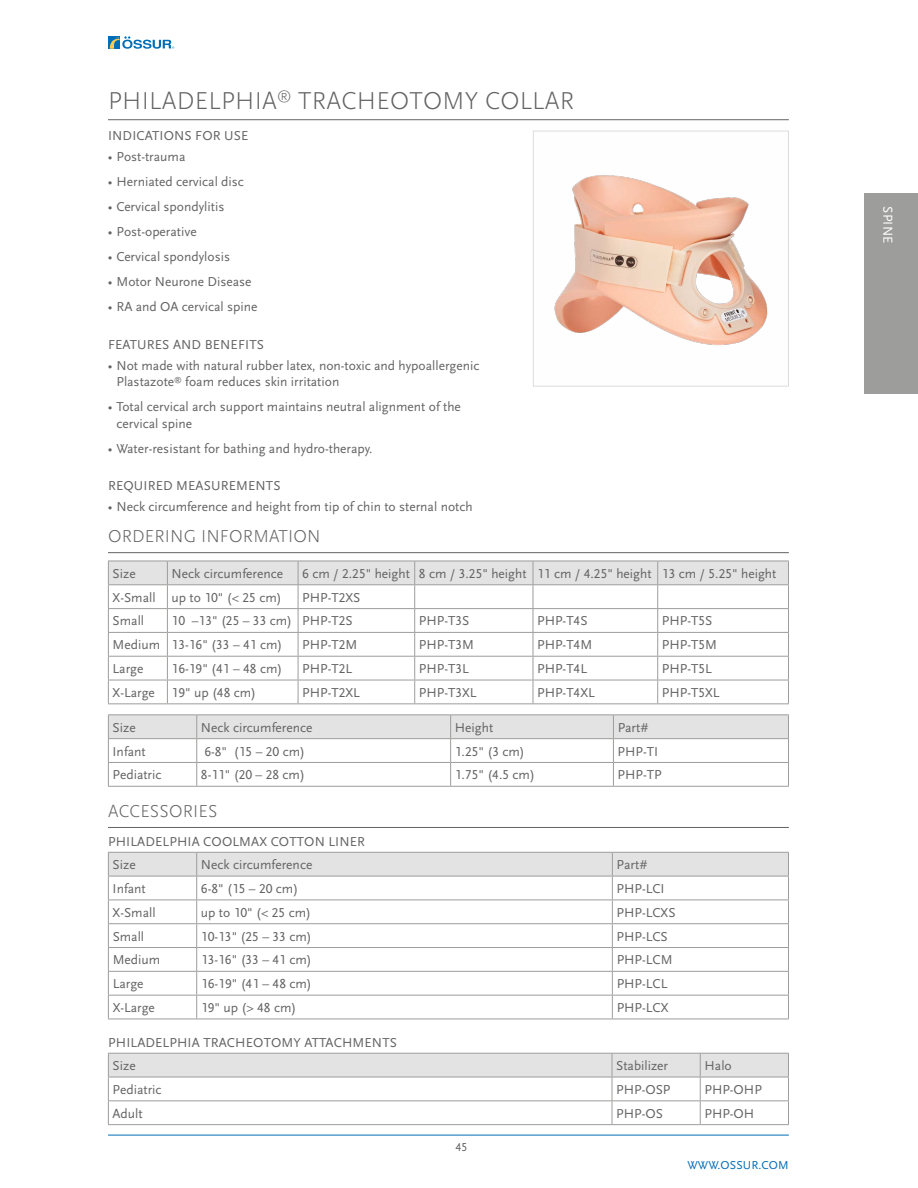
<style>
.page{position:relative;width:918px;height:1188px;background:#fff}
.page>*{position:absolute;margin:0;border:0;box-sizing:border-box;transform-origin:0 0}
.t1{font:300 25.5px "Scala Sans OT";letter-spacing:.01em;color:#646363}
.t2{font:300 18px "Scala Sans OT";letter-spacing:.01em;color:#646363}
.t3{font:13.5px/16.5px "Scala Sans OT";color:#646363}
.t4{font:13.5px "Scala Sans OT";letter-spacing:.01em;color:#fff}
.t5{font:12px "Scala Sans OT";letter-spacing:.01em;color:#006eb7}
.t6{font:12px "Scala Sans OT";color:#646363}
</style>
<div class="page">
<hr style="left:108px;top:1135px;width:681px;height:1px;background:#006eb7">
<svg style="left:108px;top:36px;width:12px;height:13px"></svg>
<svg style="left:110px;top:36px;width:64px;height:13px"></svg>
<div style="left:864px;top:193px;width:54px;height:200px;background:#9d9d9c"></div>
<hr style="left:108px;top:119px;width:681px;height:1px;background:#646363">
<hr style="left:108px;top:552px;width:681px;height:1px;background:#646363">
<hr style="left:108px;top:827px;width:681px;height:1px;background:#646363">
<hr style="left:108px;top:703px;width:59px;height:1px;background:#9d9d9c">
<hr style="left:167px;top:703px;width:131px;height:1px;background:#9d9d9c">
<hr style="left:298px;top:703px;width:117px;height:1px;background:#9d9d9c">
<hr style="left:415px;top:703px;width:118px;height:1px;background:#9d9d9c">
<hr style="left:533px;top:703px;width:125px;height:1px;background:#9d9d9c">
<hr style="left:658px;top:703px;width:131px;height:1px;background:#9d9d9c">
<svg style="left:108px;top:561px;width:681px;height:142px"></svg>
<hr style="left:108px;top:584px;width:59px;height:1px;background:#9d9d9c">
<hr style="left:167px;top:584px;width:131px;height:1px;background:#9d9d9c">
<hr style="left:108px;top:786px;width:89px;height:1px;background:#9d9d9c">
<hr style="left:197px;top:786px;width:254px;height:1px;background:#9d9d9c">
<hr style="left:451px;top:786px;width:162px;height:1px;background:#9d9d9c">
<hr style="left:613px;top:786px;width:176px;height:1px;background:#9d9d9c">
<hr style="left:108px;top:714px;width:89px;height:1px;background:#9d9d9c">
<hr style="left:197px;top:714px;width:254px;height:1px;background:#9d9d9c">
<hr style="left:451px;top:714px;width:162px;height:1px;background:#9d9d9c">
<hr style="left:613px;top:714px;width:176px;height:1px;background:#9d9d9c">
<svg style="left:108px;top:715px;width:681px;height:71px"></svg>
<hr style="left:197px;top:738px;width:254px;height:1px;background:#9d9d9c">
<hr style="left:451px;top:738px;width:162px;height:1px;background:#9d9d9c">
<hr style="left:613px;top:738px;width:176px;height:1px;background:#9d9d9c">
<hr style="left:108px;top:1019px;width:89px;height:1px;background:#9d9d9c">
<hr style="left:612px;top:1019px;width:177px;height:1px;background:#9d9d9c">
<hr style="left:197px;top:1019px;width:415px;height:1px;background:#9d9d9c">
<svg style="left:108px;top:852px;width:681px;height:167px"></svg>
<hr style="left:108px;top:1124px;width:504px;height:1px;background:#9d9d9c">
<hr style="left:612px;top:1124px;width:88px;height:1px;background:#9d9d9c">
<hr style="left:700px;top:1124px;width:89px;height:1px;background:#9d9d9c">
<svg style="left:108px;top:1053px;width:681px;height:71px"></svg>
<hr style="left:108px;top:1077px;width:504px;height:1px;background:#9d9d9c">
<hr style="left:612px;top:1077px;width:88px;height:1px;background:#9d9d9c">
<hr style="left:700px;top:1077px;width:89px;height:1px;background:#9d9d9c">
<img style="left:554px;top:175px;width:214px;height:171px">
<div style="left:533px;top:131px;width:256px;height:256px;border:1px solid #dddcdc"></div>
<h1 class="t1" style="left:108px;top:87px;width:468px">PHILADELPHIA<sup>®</sup> TRACHEOTOMY COLLAR</h1>
<p class="t3" style="left:108px;top:128px;width:142px">INDICATIONS FOR USE</p>
<p class="t3" style="left:108px;top:149px;width:79px">• Post-trauma</p>
<p class="t3" style="left:108px;top:174px;width:137px">• Herniated cervical disc</p>
<p class="t3" style="left:108px;top:199px;width:118px">• Cervical spondylitis</p>
<p class="t3" style="left:108px;top:224px;width:90px">• Post-operative</p>
<p class="t3" style="left:108px;top:249px;width:124px">• Cervical spondylosis</p>
<p class="t3" style="left:108px;top:274px;width:145px">• Motor Neurone Disease</p>
<p class="t3" style="left:108px;top:299px;width:151px">• RA and OA cervical spine</p>
<p class="t3" style="left:108px;top:336px;width:157px">FEATURES AND BENEFITS</p>
<p class="t3" style="left:117px;top:357px;width:364px;text-indent:-9px">• Not made with natural rubber latex, non-toxic and hypoallergenic<br>Plastazote<sup>®</sup> foam reduces skin irritation</p>
<p class="t3" style="left:116px;top:399px;width:346px;text-indent:-9px">• Total cervical arch support maintains neutral alignment of the cervical spine</p>
<p class="t3" style="left:108px;top:440px;width:266px">• Water-resistant for bathing and hydro-therapy.</p>
<p class="t3" style="left:108px;top:478px;width:174px">REQUIRED MEASUREMENTS</p>
<p class="t3" style="left:108px;top:499px;width:366px">• Neck circumference and height from tip of chin to sternal notch</p>
<h2 class="t2" style="left:108px;top:526px;width:214px">ORDERING INFORMATION</h2>
<p class="t3" style="left:113px;top:565px;width:25px">Size</p>
<p class="t3" style="left:172px;top:565px;width:113px">Neck circumference</p>
<p class="t3" style="left:302px;top:565px;width:475px">6 cm / 2.25" height 8 cm / 3.25" height 11 cm / 4.25" height 13 cm / 5.25" height</p>
<p class="t3" style="left:113px;top:589px;width:171px">X-Small up to 10" (&lt; 25 cm)</p>
<p class="t3" style="left:302px;top:589px;width:60px">PHP-T2XS</p>
<p class="t3" style="left:113px;top:613px;width:33px">Small</p>
<p class="t3" style="left:172px;top:613px;width:183px">10 –13" (25 – 33 cm) PHP-T2S</p>
<p class="t3" style="left:419px;top:613px;width:52px">PHP-T3S</p>
<p class="t3" style="left:537px;top:613px;width:52px">PHP-T4S</p>
<p class="t3" style="left:662px;top:613px;width:52px">PHP-T5S</p>
<p class="t3" style="left:113px;top:637px;width:171px">Medium 13-16" (33 – 41 cm)</p>
<p class="t3" style="left:302px;top:637px;width:57px">PHP-T2M</p>
<p class="t3" style="left:419px;top:637px;width:57px">PHP-T3M</p>
<p class="t3" style="left:537px;top:637px;width:57px">PHP-T4M</p>
<p class="t3" style="left:662px;top:637px;width:57px">PHP-T5M</p>
<p class="t3" style="left:113px;top:661px;width:32px">Large</p>
<p class="t3" style="left:172px;top:661px;width:112px">16-19" (41 – 48 cm)</p>
<p class="t3" style="left:302px;top:661px;width:51px">PHP-T2L</p>
<p class="t3" style="left:419px;top:661px;width:51px">PHP-T3L</p>
<p class="t3" style="left:537px;top:661px;width:51px">PHP-T4L</p>
<p class="t3" style="left:662px;top:661px;width:51px">PHP-T5L</p>
<p class="t3" style="left:113px;top:685px;width:145px">X-Large 19" up (48 cm)</p>
<p class="t3" style="left:302px;top:685px;width:59px">PHP-T2XL</p>
<p class="t3" style="left:419px;top:685px;width:59px">PHP-T3XL</p>
<p class="t3" style="left:537px;top:685px;width:59px">PHP-T4XL</p>
<p class="t3" style="left:662px;top:685px;width:59px">PHP-T5XL</p>
<p class="t3" style="left:113px;top:719px;width:25px">Size</p>
<p class="t3" style="left:201px;top:719px;width:113px">Neck circumference</p>
<p class="t3" style="left:455px;top:719px;width:40px">Height</p>
<p class="t3" style="left:618px;top:719px;width:33px">Part#</p>
<p class="t3" style="left:113px;top:743px;width:35px">Infant</p>
<p class="t3" style="left:204px;top:743px;width:102px">6-8" (15 – 20 cm)</p>
<p class="t3" style="left:455px;top:743px;width:71px">1.25" (3 cm)</p>
<p class="t3" style="left:618px;top:743px;width:42px">PHP-TI</p>
<p class="t3" style="left:113px;top:767px;width:50px">Pediatric</p>
<p class="t3" style="left:201px;top:767px;width:106px">8-11" (20 – 28 cm)</p>
<p class="t3" style="left:455px;top:767px;width:82px">1.75" (4.5 cm)</p>
<p class="t3" style="left:618px;top:767px;width:45px">PHP-TP</p>
<h2 class="t2" style="left:108px;top:801px;width:111px">ACCESSORIES</h2>
<p class="t3" style="left:113px;top:830px;width:254px;line-height:23.2px;text-indent:-5px">PHILADELPHIA COOLMAX COTTON LINER<br>Size</p>
<p class="t3" style="left:201px;top:857px;width:113px">Neck circumference</p>
<p class="t3" style="left:617px;top:857px;width:33px">Part#</p>
<p class="t3" style="left:113px;top:881px;width:35px">Infant</p>
<p class="t3" style="left:201px;top:881px;width:99px">6-8" (15 – 20 cm)</p>
<p class="t3" style="left:617px;top:881px;width:50px">PHP-LCI</p>
<p class="t3" style="left:113px;top:904px;width:44px">X-Small</p>
<p class="t3" style="left:201px;top:904px;width:112px">up to 10" (&lt; 25 cm)</p>
<p class="t3" style="left:617px;top:904px;width:60px">PHP-LCXS</p>
<p class="t3" style="left:113px;top:928px;width:33px">Small</p>
<p class="t3" style="left:201px;top:928px;width:112px">10-13" (25 – 33 cm)</p>
<p class="t3" style="left:617px;top:928px;width:53px">PHP-LCS</p>
<p class="t3" style="left:113px;top:952px;width:49px">Medium</p>
<p class="t3" style="left:201px;top:952px;width:112px">13-16" (33 – 41 cm)</p>
<p class="t3" style="left:617px;top:952px;width:57px">PHP-LCM</p>
<p class="t3" style="left:113px;top:976px;width:32px">Large</p>
<p class="t3" style="left:201px;top:976px;width:112px">16-19" (41 – 48 cm)</p>
<p class="t3" style="left:617px;top:976px;width:52px">PHP-LCL</p>
<p class="t3" style="left:113px;top:1000px;width:44px">X-Large</p>
<p class="t3" style="left:201px;top:1000px;width:97px">19" up (&gt; 48 cm)</p>
<p class="t3" style="left:617px;top:1000px;width:53px">PHP-LCX</p>
<p class="t3" style="left:113px;top:1031px;width:286px;line-height:23.2px;text-indent:-4px">PHILADELPHIA TRACHEOTOMY ATTACHMENTS<br>Size</p>
<p class="t3" style="left:616px;top:1058px;width:53px">Stabilizer</p>
<p class="t3" style="left:705px;top:1058px;width:29px">Halo</p>
<p class="t3" style="left:113px;top:1082px;width:50px">Pediatric</p>
<p class="t3" style="left:616px;top:1082px;width:56px">PHP-OSP</p>
<p class="t3" style="left:705px;top:1082px;width:59px">PHP-OHP</p>
<p class="t3" style="left:113px;top:1105px;width:32px">Adult</p>
<p class="t3" style="left:616px;top:1105px;width:48px">PHP-OS</p>
<p class="t3" style="left:705px;top:1105px;width:51px">PHP-OH</p>
<p class="t6" style="left:455px;top:1141px;width:13px">45</p>
<p class="t5" style="left:687px;top:1158px;width:103px">WWW.OSSUR.COM</p>
<p class="t4" style="left:895px;top:206px;width:38px;rotate:90deg">SPINE</p>
</div>
